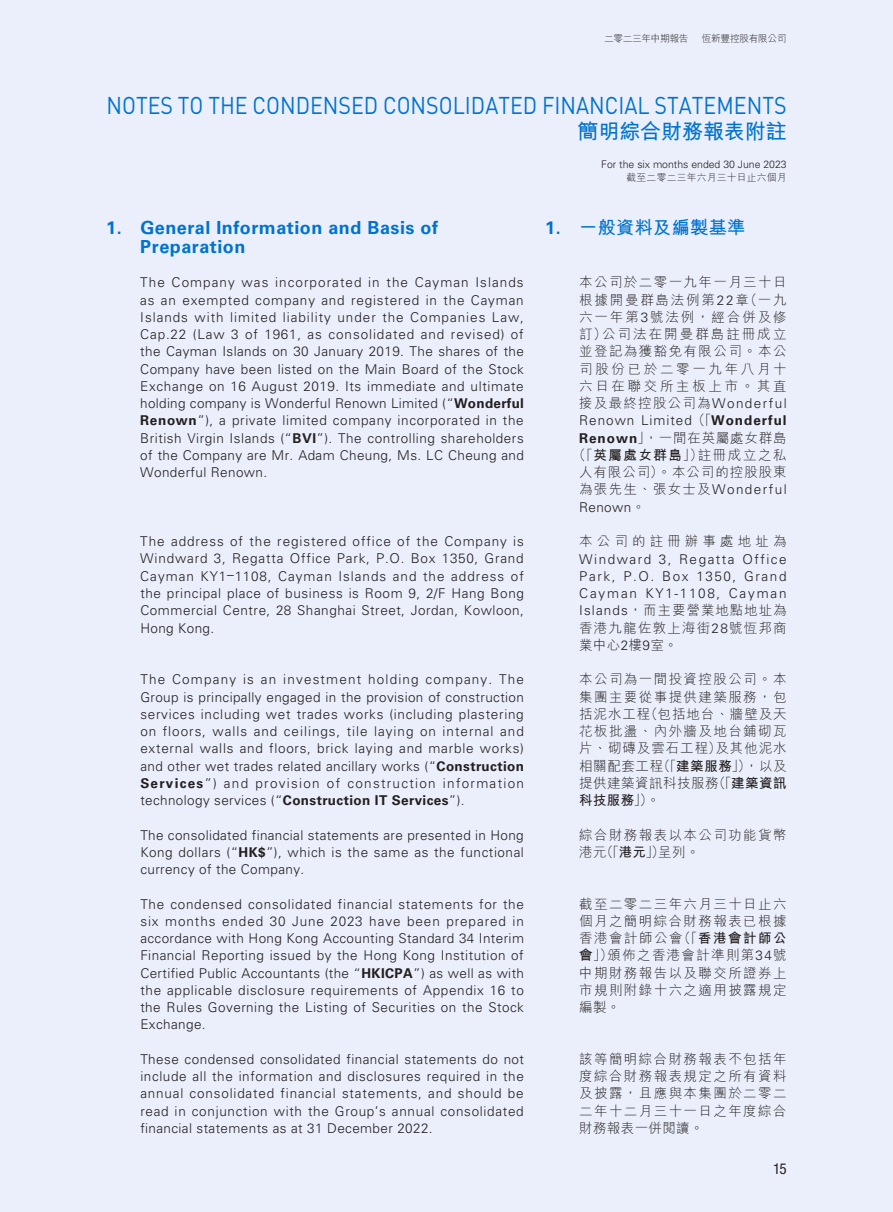
<style>
.page{position:relative;width:893px;height:1212px;background:#ebeffb}
.page>*{position:absolute;margin:0;border:0;box-sizing:border-box;transform-origin:0 0}
.t1{font:24px "DIN Pro";color:#0073ce;scale:.89 1}
.t2{font:700 21px "M Hei HK";letter-spacing:-.005em;color:#0073ce}
.t3{font:700 18px/18.8px "Univers LT Std";letter-spacing:.03em;color:#0073ce}
.t4{font:700 18px "M Hei HK";letter-spacing:.03em;color:#0073ce}
.t5{font:condensed 15px "Helvetica Neue LT Std";color:#231f20}
.t6{font:300 13.5px/17.2px "Univers LT Std";letter-spacing:.035em;color:#231f20;text-align:justify}
.t7{font:300 13.5px/17.2px "M Hei HK";letter-spacing:.105em;color:#231f20;text-align:justify}
.t8{font:300 13.5px/17.2px "M Hei HK";letter-spacing:.07em;color:#231f20;text-align:center}
.t9{font:300 13.5px "Univers LT Std";letter-spacing:.075em;color:#231f20}
.t10{font:300 13.5px "M Hei HK";letter-spacing:.305em;color:#231f20}
.t11{font:300 10.5px "Univers LT Std";color:#231f20}
.t12{font:300 9.75px "M Hei HK";letter-spacing:-.035em;color:#231f20}
.t13{font:300 9.75px "M Hei HK";letter-spacing:.03em;color:#231f20}
.s1{font-weight:700}
.s2{font-family:"Univers LT Std"}
.s3{font-family:"M Hei HK"}
.s4{font-family:"Univers LT Std";font-weight:700}
</style>
<div class="page">
<p class="t12" style="left:604px;top:34px;width:86px">二零二三年中期報告</p>
<p class="t12" style="left:702px;top:34px;width:86px">恆新豐控股有限公司</p>
<h1 class="t1" style="left:107px;top:86px;width:766px">NOTES TO THE CONDENSED CONSOLIDATED FINANCIAL STATEMENTS</h1>
<h2 class="t2" style="left:578px;top:116px;width:211px">簡明綜合財務報表附註</h2>
<h3 class="t3" style="left:140px;top:219px;width:299px;text-indent:-34px">1. General Information and Basis of<br>Preparation</h3>
<p class="t6" style="left:140px;top:274px;width:385px">The Company was incorporated in the Cayman Islands as an exempted company and registered in the Cayman Islands with limited liability under the Companies Law, Cap.22 (Law 3 of 1961, as consolidated and revised) of the Cayman Islands on 30 January 2019. The shares of the Company have been listed on the Main Board of the Stock Exchange on 16 August 2019. Its immediate and ultimate holding company is Wonderful Renown Limited (“<span class="s1">Wonderful Renown</span>”), a private limited company incorporated in the British Virgin Islands (“<span class="s1">BVI</span>”). The controlling shareholders of the Company are Mr. Adam Cheung, Ms. LC Cheung and Wonderful Renown.</p>
<p class="t6" style="left:140px;top:533px;width:385px">The address of the registered office of the Company is Windward 3, Regatta Office Park, P.O. Box 1350, Grand Cayman KY1–1108, Cayman Islands and the address of the principal place of business is Room 9, 2/F Hang Bong Commercial Centre, 28 Shanghai Street, Jordan, Kowloon, Hong Kong.</p>
<p class="t6" style="left:140px;top:671px;width:385px">The Company is an investment holding company. The Group is principally engaged in the provision of construction services including wet trades works (including plastering on floors, walls and ceilings, tile laying on internal and external walls and floors, brick laying and marble works) and other wet trades related ancillary works (“<span class="s1">Construction Services</span>”) and provision of construction information technology services (“<span class="s1">Construction IT Services</span>”).</p>
<p class="t6" style="left:140px;top:826px;width:385px">The consolidated financial statements are presented in Hong Kong dollars (“<span class="s1">HK$</span>”), which is the same as the functional currency of the Company.</p>
<p class="t6" style="left:140px;top:895px;width:385px">The condensed consolidated financial statements for the six months ended 30 June 2023 have been prepared in accordance with Hong Kong Accounting Standard 34 Interim Financial Reporting issued by the Hong Kong Institution of Certified Public Accountants (the “<span class="s1">HKICPA</span>”) as well as with the applicable disclosure requirements of Appendix 16 to the Rules Governing the Listing of Securities on the Stock Exchange.</p>
<p class="t6" style="left:140px;top:1050px;width:385px">These condensed consolidated financial statements do not include all the information and disclosures required in the annual consolidated financial statements, and should be read in conjunction with the Group’s annual consolidated financial statements as at 31 December 2022.</p>
<p class="t11" style="left:601px;top:158px;width:187px">For the six months ended 30 June 2023</p>
<p class="t13" style="left:627px;top:172px;width:162px">截至二零二三年六月三十日止六個月</p>
<h3 class="t4" style="left:545px;top:214px;width:202px"><span class="s2">1.</span> 一般資料及編製基準</h3>
<p class="t7" style="left:579px;top:274px;width:209px">本公司於二零一九年一月三十日根據開曼群島法例第<span class="s2">22</span>章（一九六一年第<span class="s2">3</span>號法例，經合併及修訂）公司法在開曼群島註冊成立並登記為獲豁免有限公司。本公司股份已於二零一九年八月十六日在聯交所主板上市。其直接及最終控股公司為<span class="s2">Wonderful</span></p>
<p class="t9" style="left:579px;top:412px;width:209px">Renown Limited <span class="s3">（「</span><span class="s1">Wonderful</span></p>
<p class="t8" style="left:572px;top:429px;width:216px"><span class="s4">Renown</span>」，一間在英屬處女群島（「<span class="s1">英屬處女群島</span>」）註冊成立之私人有限公司）。本公司的控股股東為張先生、張女士及<span class="s2">Wonderful</span></p>
<p class="t6" style="left:579px;top:498px;width:68px">Renown<span class="s3">。</span></p>
<p class="t10" style="left:579px;top:534px;width:209px">本公司的註冊辦事處地址為</p>
<p class="t6" style="left:579px;top:550px;width:209px">Windward 3, Regatta Office Park, P.O. Box 1350, Grand Cayman KY1-1108, Cayman</p>
<p class="t7" style="left:579px;top:601px;width:209px"><span class="s2">Islands</span>，而主要營業地點地址為香港九龍佐敦上海街<span class="s2">28</span>號恆邦商業中心<span class="s2">2</span>樓<span class="s2">9</span>室。</p>
<p class="t7" style="left:579px;top:670px;width:209px">本公司為一間投資控股公司。本集團主要從事提供建築服務，包括泥水工程（包括地台、牆壁及天花板批盪、內外牆及地台鋪砌瓦片、砌磚及雲石工程）及其他泥水相關配套工程（「<span class="s1">建築服務</span>」），以及提供建築資訊科技服務（「<span class="s1">建築資訊科技服務</span>」）。</p>
<p class="t7" style="left:579px;top:826px;width:209px">綜合財務報表以本公司功能貨幣港元（「<span class="s1">港元</span>」）呈列。</p>
<p class="t7" style="left:579px;top:895px;width:209px">截至二零二三年六月三十日止六個月之簡明綜合財務報表已根據香港會計師公會（「<span class="s1">香港會計師公會</span>」）頒佈之香港會計準則第<span class="s2">34</span>號中期財務報告以及聯交所證券上市規則附錄十六之適用披露規定編製。</p>
<p class="t7" style="left:579px;top:1050px;width:209px">該等簡明綜合財務報表不包括年度綜合財務報表規定之所有資料及披露，且應與本集團於二零二二年十二月三十一日之年度綜合財務報表一併閱讀。</p>
<p class="t5" style="left:773px;top:1160px;width:15px">15</p>
</div>
